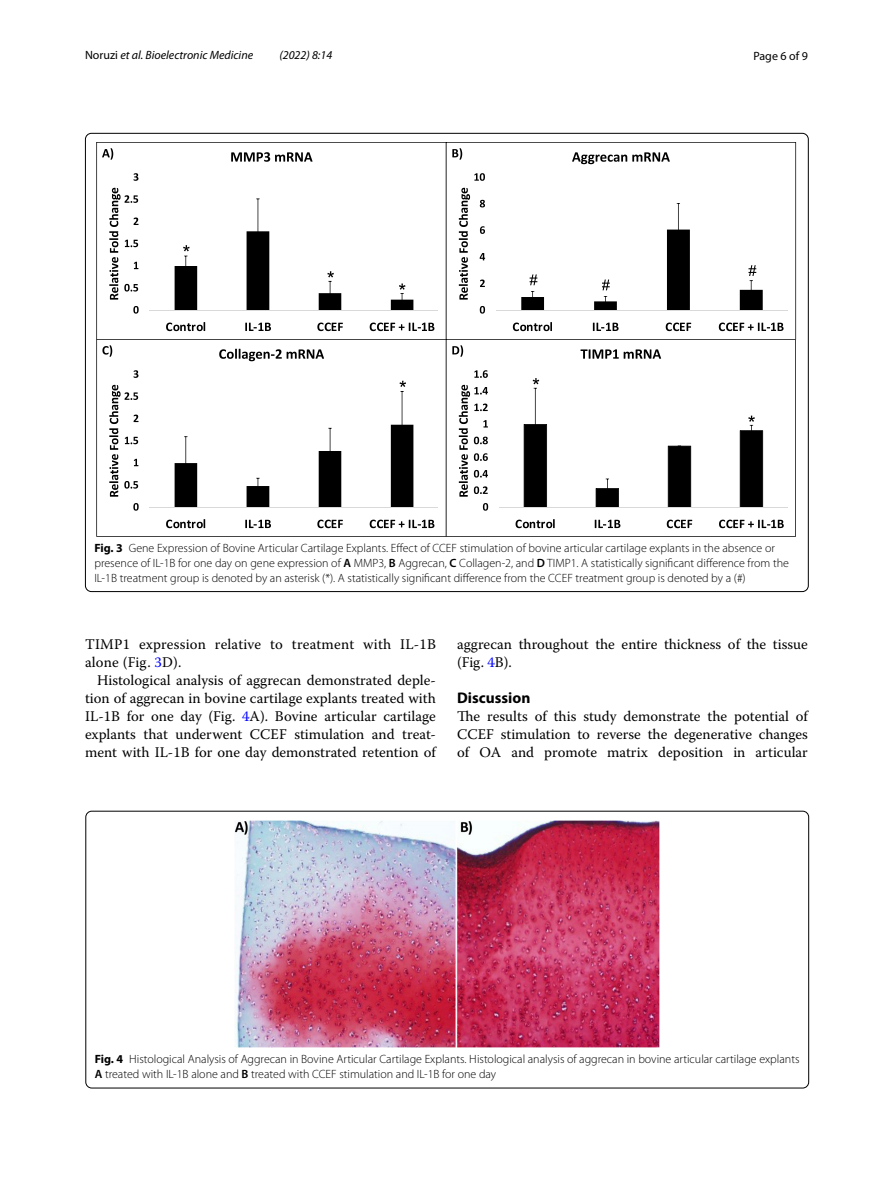
<style>
.page{position:relative;width:893px;height:1187px;background:#fff}
.page>*{position:absolute;margin:0;border:0;box-sizing:border-box;transform-origin:0 0}
.t1{font:700 15.45px "Myriad Pro";color:#000}
.t2{font:14.7px/18px "Warnock Pro";color:#000}
.t3{font:300 12px/15px "Myriad Pro";color:#000}
.t4{font:italic 12px "Myriad Pro";color:#000}
.t5{font:12px "Myriad Pro";color:#000}
.s1{font-style:normal}
.s2{font-weight:700}
.s3{font-weight:600}
.s4{color:#00f}
</style>
<div class="page">
<svg style="left:97px;top:142px;width:349px;height:197px"></svg>
<svg style="left:175px;top:231px;width:238px;height:79px"></svg>
<svg style="left:446px;top:142px;width:350px;height:197px"></svg>
<svg style="left:521px;top:203px;width:242px;height:107px"></svg>
<svg style="left:452px;top:148px;width:10px;height:12px"></svg>
<svg style="left:102px;top:148px;width:11px;height:12px"></svg>
<svg style="left:97px;top:339px;width:349px;height:197px"></svg>
<svg style="left:399px;top:381px;width:7px;height:11px"></svg>
<svg style="left:102px;top:345px;width:10px;height:12px"></svg>
<svg style="left:446px;top:339px;width:350px;height:197px"></svg>
<svg style="left:533px;top:378px;width:6px;height:11px"></svg>
<svg style="left:524px;top:415px;width:239px;height:92px"></svg>
<svg style="left:452px;top:345px;width:11px;height:12px"></svg>
<img style="left:235px;top:820px;width:425px;height:227px">
<p class="t4" style="left:85px;top:48px;width:170px"><span class="s1">Noruzi</span> et al. Bioelectronic Medicine</p>
<p class="t4" style="left:279px;top:48px;width:54px">(2022) 8:14</p>
<p class="t5" style="left:753px;top:48px;width:56px">Page 6 of 9</p>
<p class="t3" style="left:94px;top:540px;width:696px"><span class="s2">Fig. 3</span> Gene Expression of Bovine Articular Cartilage Explants. Effect of CCEF stimulation of bovine articular cartilage explants in the absence or presence of IL-1B for one day on gene expression of <span class="s3">A</span> MMP3, <span class="s3">B</span> Aggrecan, <span class="s3">C</span> Collagen-2, and <span class="s3">D</span> TIMP1. A statistically significant difference from the<br>IL-1B treatment group is denoted by an asterisk (*). A statistically significant difference from the CCEF treatment group is denoted by a (#)</p>
<p class="t2" style="left:85px;top:635px;width:352px">TIMP1 expression relative to treatment with IL-1B alone (Fig. <span class="s4">3</span>D).</p>
<p class="t2" style="left:85px;top:671px;width:352px;text-align:justify;text-indent:12px">Histological analysis of aggrecan demonstrated deple&shy;tion of aggrecan in bovine cartilage explants treated with IL-1B for one day (Fig. <span class="s4">4</span>A). Bovine articular cartilage explants that underwent CCEF stimulation and treat&shy;ment with IL-1B for one day demonstrated retention of</p>
<p class="t2" style="left:457px;top:635px;width:352px">aggrecan throughout the entire thickness of the tissue (Fig. <span class="s4">4</span>B).</p>
<p class="t1" style="left:457px;top:688px;width:75px">Discussion</p>
<p class="t2" style="left:457px;top:707px;width:352px;text-align:justify">The results of this study demonstrate the potential of CCEF stimulation to reverse the degenerative changes of OA and promote matrix deposition in articular</p>
<p class="t3" style="left:95px;top:1051px;width:706px"><span class="s2">Fig. 4</span> Histological Analysis of Aggrecan in Bovine Articular Cartilage Explants. Histological analysis of aggrecan in bovine articular cartilage explants<br><span class="s3">A</span> treated with IL-1B alone and <span class="s3">B</span> treated with CCEF stimulation and IL-1B for one day</p>
</div>
